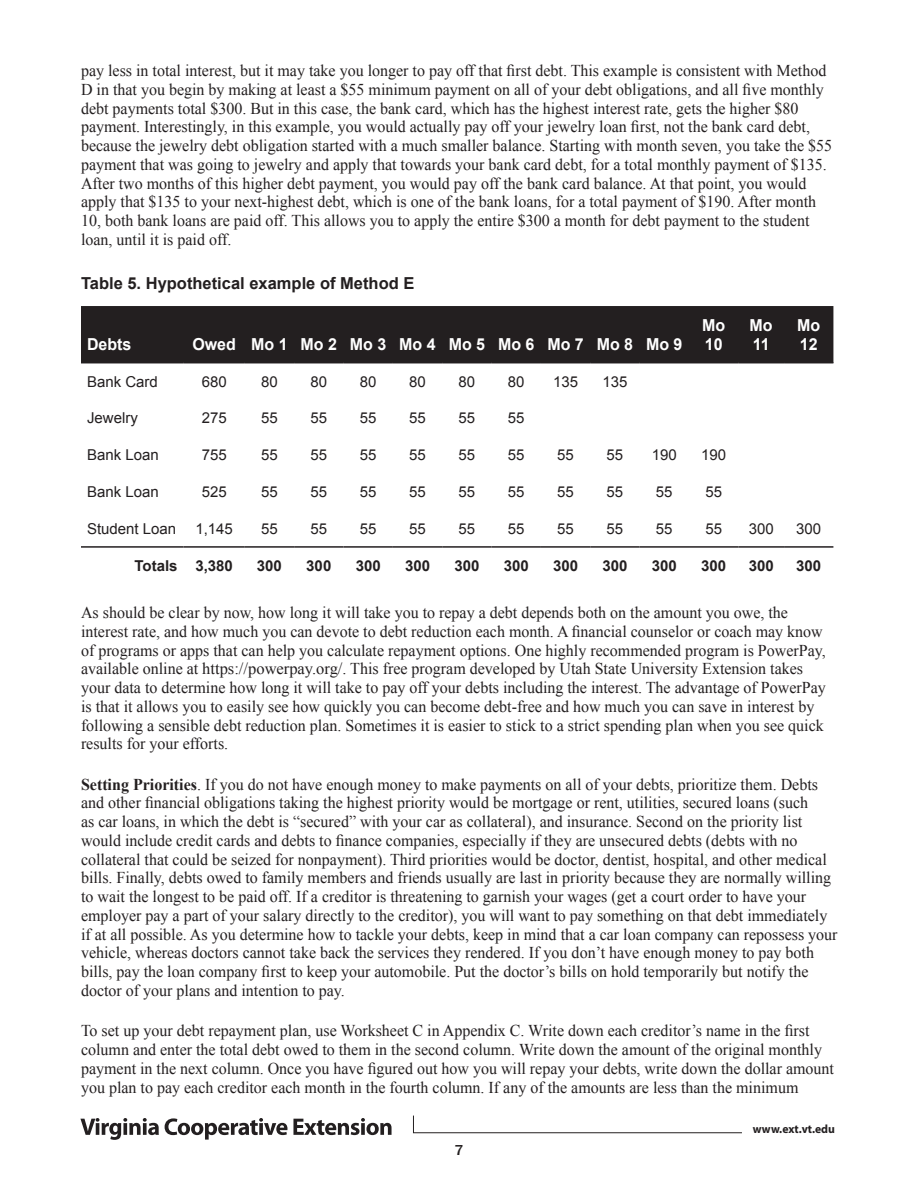
<style>
.page{position:relative;width:918px;height:1188px;background:#fff}
.page>*{position:absolute;margin:0;border:0;box-sizing:border-box;transform-origin:0 0}
.t1{font:16.5px/18.8px "Times New Roman";color:#231f20}
.t2{font:700 16.5px/18.8px "Arial";color:#fff}
.t3{font:700 16.5px "Arial";color:#231f20}
.t4{font:15px "Arial";color:#231f20}
.t5{font:700 15px "Arial";color:#231f20}
.t6{font:15px "Franklin Gothic Mdm";color:#231f20}
.t7{font:700 12px "Myriad Pro";color:#231f20}
.s1{font-weight:700}
</style>
<div class="page">
<svg style="left:80px;top:1118px;width:79px;height:22px"></svg>
<svg style="left:165px;top:1118px;width:122px;height:22px"></svg>
<svg style="left:293px;top:1118px;width:99px;height:17px"></svg>
<svg style="left:413px;top:1115px;width:329px;height:19px"></svg>
<div style="left:81px;top:306px;width:752px;height:56px;background:#231f20"></div>
<hr style="left:81px;top:362px;width:103px;height:1px;background:#231f20">
<hr style="left:184px;top:362px;width:61px;height:1px;background:#231f20">
<hr style="left:245px;top:362px;width:49px;height:1px;background:#231f20">
<hr style="left:294px;top:362px;width:50px;height:1px;background:#231f20">
<hr style="left:344px;top:362px;width:49px;height:1px;background:#231f20">
<hr style="left:393px;top:362px;width:49px;height:1px;background:#231f20">
<hr style="left:442px;top:362px;width:50px;height:1px;background:#231f20">
<hr style="left:492px;top:362px;width:49px;height:1px;background:#231f20">
<hr style="left:541px;top:362px;width:49px;height:1px;background:#231f20">
<hr style="left:590px;top:362px;width:50px;height:1px;background:#231f20">
<hr style="left:640px;top:362px;width:49px;height:1px;background:#231f20">
<hr style="left:689px;top:362px;width:49px;height:1px;background:#231f20">
<hr style="left:738px;top:362px;width:46px;height:1px;background:#231f20">
<hr style="left:784px;top:362px;width:49px;height:1px;background:#231f20">
<hr style="left:81px;top:546px;width:103px;height:2px;background:#231f20">
<hr style="left:184px;top:546px;width:61px;height:2px;background:#231f20">
<hr style="left:245px;top:546px;width:49px;height:2px;background:#231f20">
<hr style="left:294px;top:546px;width:50px;height:2px;background:#231f20">
<hr style="left:344px;top:546px;width:49px;height:2px;background:#231f20">
<hr style="left:393px;top:546px;width:49px;height:2px;background:#231f20">
<hr style="left:442px;top:546px;width:50px;height:2px;background:#231f20">
<hr style="left:492px;top:546px;width:49px;height:2px;background:#231f20">
<hr style="left:541px;top:546px;width:49px;height:2px;background:#231f20">
<hr style="left:590px;top:546px;width:50px;height:2px;background:#231f20">
<hr style="left:640px;top:546px;width:49px;height:2px;background:#231f20">
<hr style="left:689px;top:546px;width:49px;height:2px;background:#231f20">
<hr style="left:738px;top:546px;width:46px;height:2px;background:#231f20">
<hr style="left:784px;top:546px;width:49px;height:2px;background:#231f20">
<p class="t1" style="left:81px;top:61px;width:753px">pay less in total interest, but it may take you longer to pay off that first debt. This example is consistent with Method D in that you begin by making at least a $55 minimum payment on all of your debt obligations, and all five monthly debt payments total $300. But in this case, the bank card, which has the highest interest rate, gets the higher $80 payment. Interestingly, in this example, you would actually pay off your jewelry loan first, not the bank card debt, because the jewelry debt obligation started with a much smaller balance. Starting with month seven, you take the $55 payment that was going to jewelry and apply that towards your bank card debt, for a total monthly payment of $135.<br>After two months of this higher debt payment, you would pay off the bank card balance. At that point, you would apply that $135 to your next-highest debt, which is one of the bank loans, for a total payment of $190. After month 10, both bank loans are paid off. This allows you to apply the entire $300 a month for debt payment to the student loan, until it is paid off.</p>
<p class="t3" style="left:81px;top:273px;width:335px">Table 5. Hypothetical example of Method E</p>
<p class="t2" style="left:87px;top:335px;width:46px">Debts</p>
<p class="t2" style="left:192px;top:335px;width:492px">Owed Mo 1 Mo 2 Mo 3 Mo 4 Mo 5 Mo 6 Mo 7 Mo 8 Mo 9</p>
<p class="t2" style="left:702px;top:316px;width:25px">Mo<br>10</p>
<p class="t2" style="left:750px;top:316px;width:25px">Mo<br>11</p>
<p class="t2" style="left:797px;top:316px;width:25px">Mo<br>12</p>
<p class="t4" style="left:87px;top:372px;width:72px">Bank Card</p>
<p class="t4" style="left:202px;top:372px;width:27px">680</p>
<p class="t4" style="left:261px;top:372px;width:18px">80</p>
<p class="t4" style="left:310px;top:372px;width:18px">80</p>
<p class="t4" style="left:360px;top:372px;width:18px">80</p>
<p class="t4" style="left:409px;top:372px;width:18px">80</p>
<p class="t4" style="left:459px;top:372px;width:18px">80</p>
<p class="t4" style="left:508px;top:372px;width:18px">80</p>
<p class="t4" style="left:553px;top:372px;width:27px">135</p>
<p class="t4" style="left:602px;top:372px;width:27px">135</p>
<p class="t4" style="left:87px;top:408px;width:52px">Jewelry</p>
<p class="t4" style="left:202px;top:408px;width:27px">275</p>
<p class="t4" style="left:261px;top:408px;width:18px">55</p>
<p class="t4" style="left:310px;top:408px;width:18px">55</p>
<p class="t4" style="left:360px;top:408px;width:18px">55</p>
<p class="t4" style="left:409px;top:408px;width:18px">55</p>
<p class="t4" style="left:459px;top:408px;width:18px">55</p>
<p class="t4" style="left:508px;top:408px;width:18px">55</p>
<p class="t4" style="left:87px;top:445px;width:73px">Bank Loan</p>
<p class="t4" style="left:202px;top:445px;width:27px">755</p>
<p class="t4" style="left:261px;top:445px;width:18px">55</p>
<p class="t4" style="left:310px;top:445px;width:18px">55</p>
<p class="t4" style="left:360px;top:445px;width:18px">55</p>
<p class="t4" style="left:409px;top:445px;width:18px">55</p>
<p class="t4" style="left:459px;top:445px;width:18px">55</p>
<p class="t4" style="left:508px;top:445px;width:18px">55</p>
<p class="t4" style="left:557px;top:445px;width:18px">55</p>
<p class="t4" style="left:607px;top:445px;width:18px">55</p>
<p class="t4" style="left:652px;top:445px;width:27px">190</p>
<p class="t4" style="left:701px;top:445px;width:27px">190</p>
<p class="t4" style="left:87px;top:482px;width:73px">Bank Loan</p>
<p class="t4" style="left:202px;top:482px;width:27px">525</p>
<p class="t4" style="left:261px;top:482px;width:18px">55</p>
<p class="t4" style="left:310px;top:482px;width:18px">55</p>
<p class="t4" style="left:360px;top:482px;width:18px">55</p>
<p class="t4" style="left:409px;top:482px;width:18px">55</p>
<p class="t4" style="left:459px;top:482px;width:18px">55</p>
<p class="t4" style="left:508px;top:482px;width:18px">55</p>
<p class="t4" style="left:557px;top:482px;width:18px">55</p>
<p class="t4" style="left:607px;top:482px;width:18px">55</p>
<p class="t4" style="left:656px;top:482px;width:18px">55</p>
<p class="t4" style="left:705px;top:482px;width:18px">55</p>
<p class="t4" style="left:87px;top:519px;width:91px">Student Loan</p>
<p class="t4" style="left:195px;top:519px;width:39px">1,145</p>
<p class="t4" style="left:261px;top:519px;width:18px">55</p>
<p class="t4" style="left:310px;top:519px;width:18px">55</p>
<p class="t4" style="left:360px;top:519px;width:18px">55</p>
<p class="t4" style="left:409px;top:519px;width:18px">55</p>
<p class="t4" style="left:459px;top:519px;width:18px">55</p>
<p class="t4" style="left:508px;top:519px;width:18px">55</p>
<p class="t4" style="left:557px;top:519px;width:18px">55</p>
<p class="t4" style="left:607px;top:519px;width:18px">55</p>
<p class="t4" style="left:656px;top:519px;width:18px">55</p>
<p class="t4" style="left:705px;top:519px;width:18px">55</p>
<p class="t4" style="left:749px;top:519px;width:27px">300</p>
<p class="t4" style="left:796px;top:519px;width:27px">300</p>
<p class="t5" style="left:135px;top:556px;width:100px">Totals 3,380</p>
<p class="t5" style="left:257px;top:556px;width:27px">300</p>
<p class="t5" style="left:306px;top:556px;width:27px">300</p>
<p class="t5" style="left:356px;top:556px;width:27px">300</p>
<p class="t5" style="left:405px;top:556px;width:27px">300</p>
<p class="t5" style="left:454px;top:556px;width:27px">300</p>
<p class="t5" style="left:504px;top:556px;width:27px">300</p>
<p class="t5" style="left:553px;top:556px;width:27px">300</p>
<p class="t5" style="left:602px;top:556px;width:27px">300</p>
<p class="t5" style="left:652px;top:556px;width:27px">300</p>
<p class="t5" style="left:701px;top:556px;width:27px">300</p>
<p class="t5" style="left:749px;top:556px;width:27px">300</p>
<p class="t5" style="left:796px;top:556px;width:27px">300</p>
<p class="t1" style="left:81px;top:603px;width:746px">As should be clear by now, how long it will take you to repay a debt depends both on the amount you owe, the interest rate, and how much you can devote to debt reduction each month. A financial counselor or coach may know of programs or apps that can help you calculate repayment options. One highly recommended program is PowerPay, available online at https://powerpay.org/. This free program developed by Utah State University Extension takes your data to determine how long it will take to pay off your debts including the interest. The advantage of PowerPay is that it allows you to easily see how quickly you can become debt-free and how much you can save in interest by following a sensible debt reduction plan. Sometimes it is easier to stick to a strict spending plan when you see quick results for your efforts.</p>
<p class="t1" style="left:81px;top:775px;width:758px"><span class="s1">Setting Priorities</span>. If you do not have enough money to make payments on all of your debts, prioritize them. Debts and other financial obligations taking the highest priority would be mortgage or rent, utilities, secured loans (such<br>as car loans, in which the debt is “secured” with your car as collateral), and insurance. Second on the priority list would include credit cards and debts to finance companies, especially if they are unsecured debts (debts with no collateral that could be seized for nonpayment). Third priorities would be doctor, dentist, hospital, and other medical bills. Finally, debts owed to family members and friends usually are last in priority because they are normally willing to wait the longest to be paid off. If a creditor is threatening to garnish your wages (get a court order to have your employer pay a part of your salary directly to the creditor), you will want to pay something on that debt immediately if at all possible. As you determine how to tackle your debts, keep in mind that a car loan company can repossess your vehicle, whereas doctors cannot take back the services they rendered. If you don’t have enough money to pay both bills, pay the loan company first to keep your automobile. Put the doctor’s bills on hold temporarily but notify the doctor of your plans and intention to pay.</p>
<p class="t1" style="left:81px;top:1021px;width:755px">To set up your debt repayment plan, use Worksheet C in Appendix C. Write down each creditor’s name in the first column and enter the total debt owed to them in the second column. Write down the amount of the original monthly payment in the next column. Once you have figured out how you will repay your debts, write down the dollar amount you plan to pay each creditor each month in the fourth column. If any of the amounts are less than the minimum</p>
<p class="t6" style="left:455px;top:1140px;width:9px">7</p>
<p class="t7" style="left:753px;top:1121px;width:84px">www.ext.vt.edu</p>
</div>
